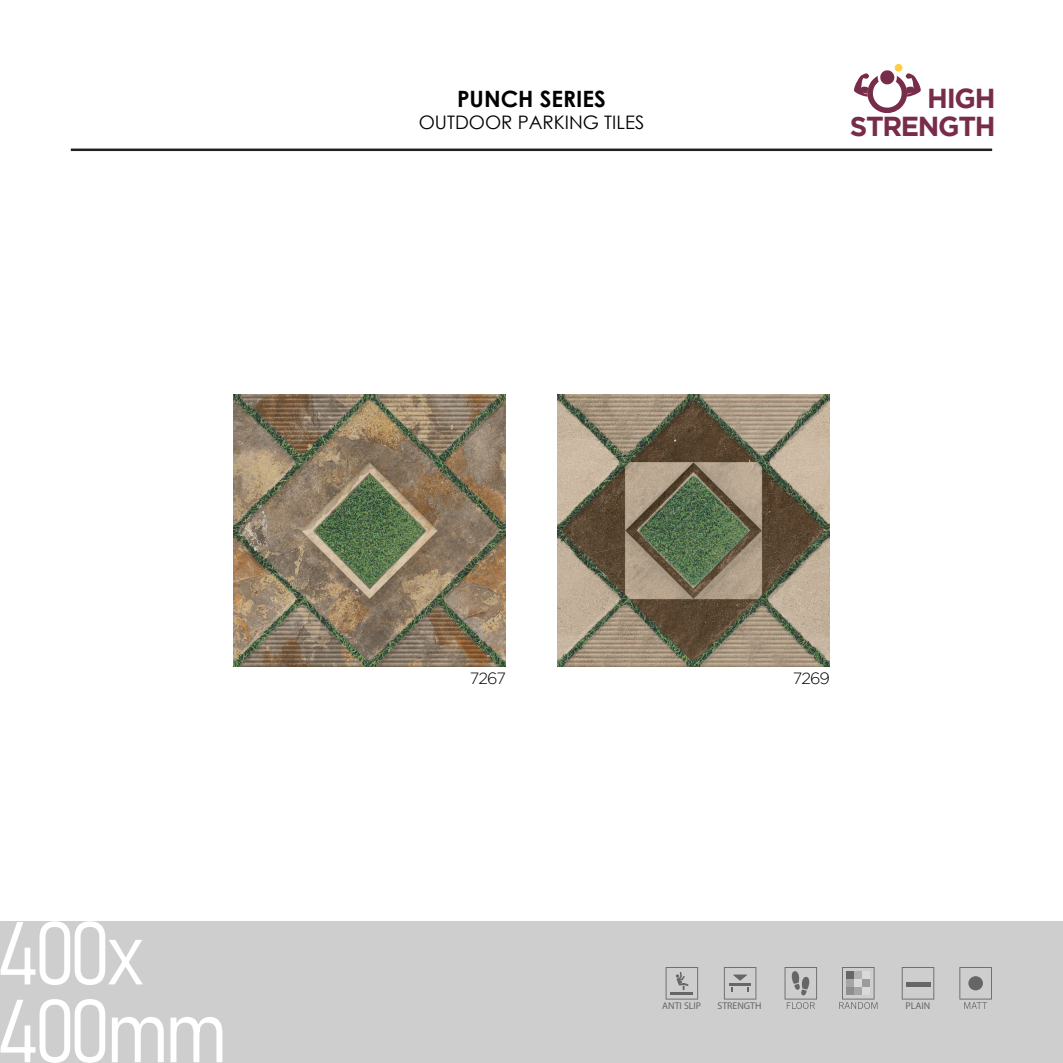
<style>
.page{position:relative;width:1063px;height:1063px;background:#fff}
.page>*{position:absolute;margin:0;border:0;box-sizing:border-box;transform-origin:0 0}
.t1{font:700 27.38px/28px "Gotham";letter-spacing:-.05em;color:#772c4a;text-align:right}
.t2{font:700 22.5px "Century Gothic";color:#000}
.t3{font:18.62px "Century Gothic";color:#000}
.t4{font:300 16.25px "Gotham";letter-spacing:-.065em;color:#000}
.t5{font:9.88px "Myriad Pro";color:#666}
</style>
<div class="page">
<svg style="left:854px;top:64px;width:67px;height:49px"></svg>
<div style="left:0;top:921px;width:1063px;height:142px;background:#cecece"></div>
<svg style="left:785px;top:967px;width:32px;height:42px"></svg>
<svg style="left:959px;top:967px;width:33px;height:42px"></svg>
<div style="left:968px;top:976px;width:15px;height:14px;background:#666;border-radius:50%"></div>
<svg style="left:839px;top:967px;width:39px;height:42px"></svg>
<div style="left:846px;top:979px;width:8px;height:8px;background:#a5a5a5"></div>
<div style="left:846px;top:988px;width:8px;height:7px;background:#8e8e8e"></div>
<div style="left:846px;top:971px;width:8px;height:8px;background:#666"></div>
<div style="left:855px;top:979px;width:7px;height:8px;background:#d9d9d9"></div>
<div style="left:855px;top:988px;width:7px;height:7px;background:#a5a5a5"></div>
<div style="left:855px;top:971px;width:7px;height:8px;background:#b0b1b2"></div>
<div style="left:863px;top:979px;width:7px;height:8px;background:#9b9c9c"></div>
<div style="left:863px;top:988px;width:7px;height:7px;background:#d9d9d9"></div>
<div style="left:863px;top:971px;width:7px;height:8px;background:#d9d9d9"></div>
<svg style="left:902px;top:967px;width:32px;height:33px"></svg>
<div style="left:906px;top:982px;width:24px;height:5px;background:#666"></div>
<svg style="left:666px;top:967px;width:32px;height:33px"></svg>
<svg style="left:724px;top:967px;width:32px;height:33px"></svg>
<hr style="left:71px;top:149px;width:921px;height:2px;background:#231f20">
<svg style="left:0;top:921px;width:143px;height:64px"></svg>
<svg style="left:0;top:999px;width:105px;height:64px"></svg>
<svg style="left:112px;top:1017px;width:52px;height:45px"></svg>
<svg style="left:170px;top:1017px;width:52px;height:45px"></svg>
<img style="left:558px;top:395px;width:271px;height:271px">
<img style="left:234px;top:395px;width:271px;height:271px">
<h2 class="t2" style="left:457px;top:82px;width:150px">PUNCH SERIES</h2>
<h3 class="t3" style="left:419px;top:110px;width:227px">OUTDOOR PARKING TILES</h3>
<h1 class="t1" style="left:850px;top:84px;width:147px">HIGH<br>STRENGTH</h1>
<h3 class="t4" style="left:470px;top:669px;width:38px">7267</h3>
<h3 class="t4" style="left:793px;top:669px;width:39px">7269</h3>
<p class="t5" style="left:662px;top:1000px;width:40px">ANTI SLIP</p>
<p class="t5" style="left:717px;top:1000px;width:45px">STRENGTH</p>
<p class="t5" style="left:905px;top:1000px;width:26px">PLAIN</p>
</div>
